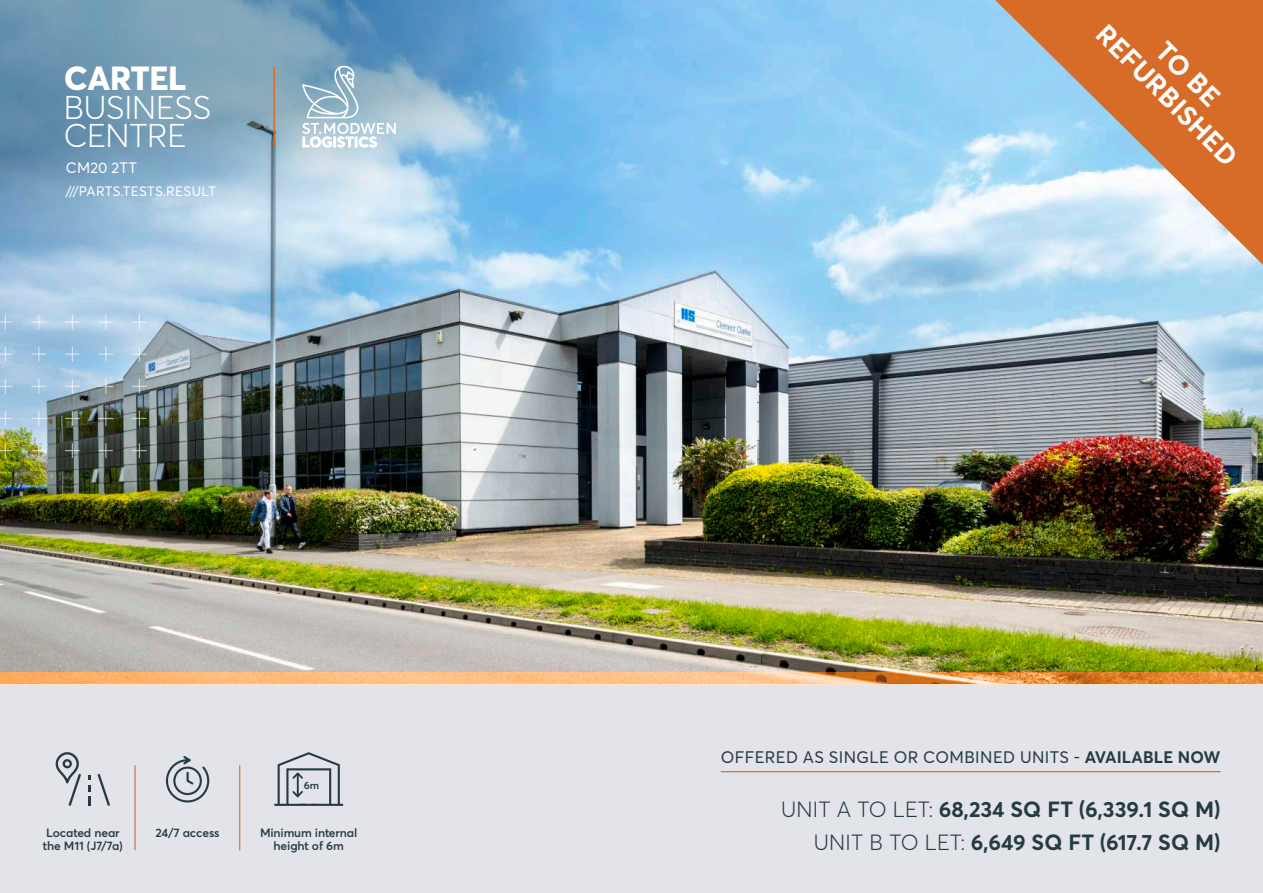
<style>
.page{position:relative;width:1263px;height:893px;background:#fff}
.page>*{position:absolute;margin:0;border:0;box-sizing:border-box;transform-origin:0 0}
.t1{font:800 33px "Averta Std";letter-spacing:-.01em;color:#fff}
.t2{font:300 32.55px/28.5px "Averta Std";letter-spacing:-.01em;color:#fff}
.t3{font:700 27px/30px "Averta Std";color:#fff;text-align:center}
.t4{font:700 21.75px/33px "Averta Std";color:#263a42;text-align:right}
.t5{font:16.5px "Averta Std";letter-spacing:.025em;color:#263a42}
.t6{font:15px "Averta Std";letter-spacing:.01em;color:#fff}
.t7{font:13.5px "Averta Std";letter-spacing:.025em;color:#fff}
.t8{font:600 12px/13.5px "Averta Std";letter-spacing:-.01em;color:#263a42}
.t9{font:600 10.5px "Averta Std";color:#263a42}
.s1{font-weight:700}
.s2{font-weight:300}
</style>
<div class="page">
<img style="left:0;top:0;width:1263px;height:672px">
<svg style="left:132px;top:315px;width:15px;height:14px"></svg>
<svg style="left:99px;top:315px;width:14px;height:14px"></svg>
<svg style="left:65px;top:315px;width:15px;height:14px"></svg>
<svg style="left:32px;top:315px;width:14px;height:14px"></svg>
<svg style="left:0;top:315px;width:13px;height:14px"></svg>
<svg style="left:132px;top:347px;width:15px;height:14px"></svg>
<svg style="left:99px;top:347px;width:14px;height:14px"></svg>
<svg style="left:65px;top:347px;width:15px;height:14px"></svg>
<svg style="left:32px;top:347px;width:14px;height:14px"></svg>
<svg style="left:0;top:347px;width:13px;height:14px"></svg>
<svg style="left:132px;top:379px;width:15px;height:15px"></svg>
<svg style="left:99px;top:379px;width:14px;height:15px"></svg>
<svg style="left:65px;top:379px;width:15px;height:15px"></svg>
<svg style="left:32px;top:379px;width:14px;height:15px"></svg>
<svg style="left:0;top:379px;width:13px;height:15px"></svg>
<svg style="left:132px;top:411px;width:15px;height:15px"></svg>
<svg style="left:99px;top:411px;width:14px;height:15px"></svg>
<svg style="left:65px;top:411px;width:15px;height:15px"></svg>
<svg style="left:32px;top:411px;width:14px;height:15px"></svg>
<svg style="left:0;top:411px;width:13px;height:15px"></svg>
<svg style="left:132px;top:443px;width:15px;height:15px"></svg>
<svg style="left:99px;top:443px;width:14px;height:15px"></svg>
<svg style="left:65px;top:443px;width:15px;height:15px"></svg>
<svg style="left:32px;top:443px;width:14px;height:15px"></svg>
<svg style="left:0;top:443px;width:13px;height:15px"></svg>
<div style="left:0;top:685px;width:1263px;height:208px;background:#e2e4e9"></div>
<svg style="left:0;top:672px;width:1263px;height:13px;background:#f5b172"></svg>
<svg style="left:88px;top:775px;width:2px;height:30px"></svg>
<svg style="left:97px;top:774px;width:13px;height:32px"></svg>
<svg style="left:56px;top:752px;width:25px;height:54px"></svg>
<hr style="left:134px;top:765px;width:2px;height:85px;background:#d76b28">
<hr style="left:239px;top:765px;width:1px;height:85px;background:#d76b28">
<svg style="left:274px;top:752px;width:69px;height:54px"></svg>
<svg style="left:165px;top:756px;width:45px;height:47px"></svg>
<hr style="left:721px;top:771px;width:499px;height:1px;background:#d76b28">
<svg style="left:995px;top:0;width:268px;height:265px;background:#cba68f"></svg>
<svg style="left:0;top:0;width:552px;height:285px;background:#89b4d1"></svg>
<hr style="left:273px;top:67px;width:2px;height:81px;background:#d76b28">
<svg style="left:302px;top:65px;width:94px;height:83px;background:#a8c3d2"></svg>
<h1 class="t1" style="left:64px;top:55px;width:124px">CARTEL</h1>
<h2 class="t2" style="left:64px;top:92px;width:149px">BUSINESS<br>CENTRE</h2>
<p class="t6" style="left:66px;top:157px;width:73px">CM20 2TT</p>
<p class="t7" style="left:66px;top:182px;width:152px">///PARTS.TESTS.RESULT</p>
<p class="t9" style="left:304px;top:778px;width:17px">6m</p>
<p class="t8" style="left:43px;top:825px;width:82px">Located near the M11 (J7/7a)</p>
<p class="t8" style="left:155px;top:825px;width:66px">24/7 access</p>
<p class="t8" style="left:260px;top:825px;width:99px;text-align:center">Minimum internal height of 6m</p>
<p class="t3" style="left:1134px;top:-4px;width:188px;rotate:45deg">TO BE<br>REFURBISHED</p>
<p class="t5" style="left:721px;top:745px;width:501px">OFFERED AS SINGLE OR COMBINED UNITS - <span class="s1">AVAILABLE NOW</span></p>
<p class="t4" style="left:781px;top:792px;width:441px"><span class="s2">UNIT A TO LET:</span> 68,234 SQ FT (6,339.1 SQ M)<br><span class="s2">UNIT B TO LET:</span> 6,649 SQ FT (617.7 SQ M)</p>
</div>
